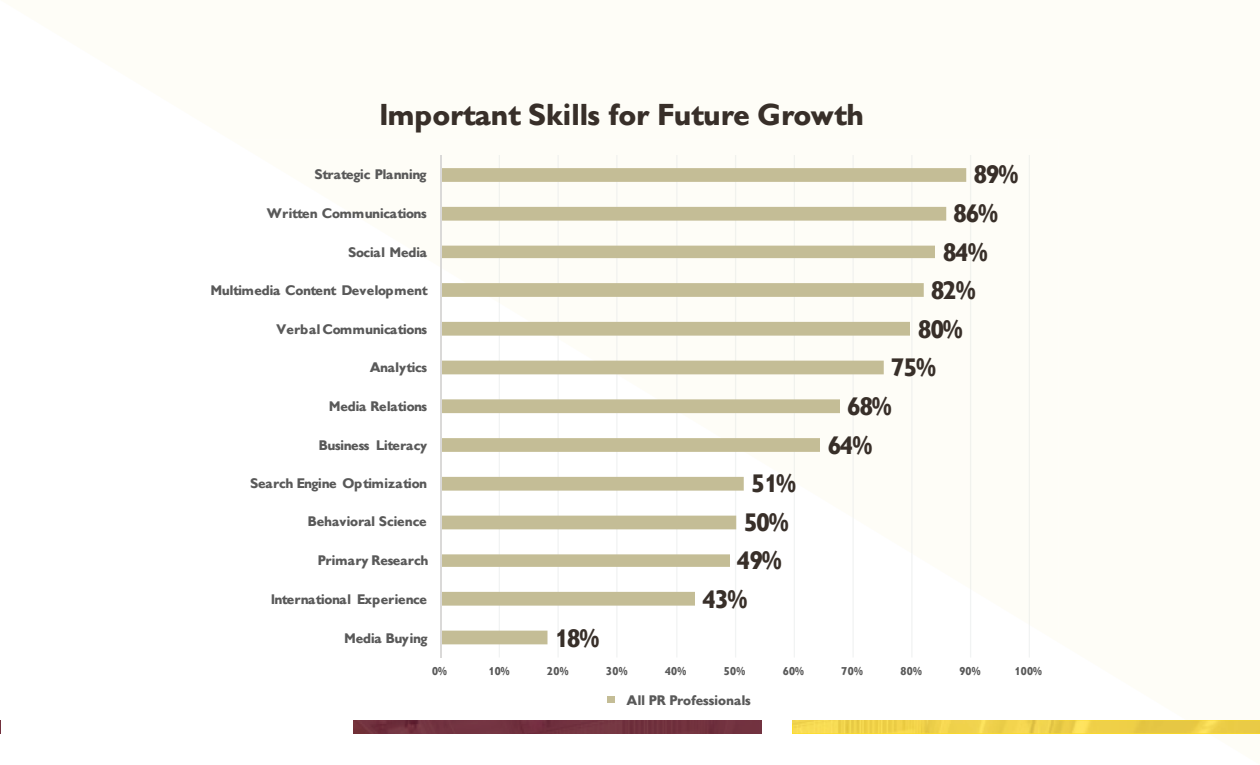
<style>
.page{position:relative;width:1260px;height:765px;background:#fff}
.page>*{position:absolute;margin:0;border:0;box-sizing:border-box;transform-origin:0 0}
.t1{font:700 30px "Gibson";color:#382f29}
.t2{font:700 25px "Gibson";letter-spacing:-.025em;color:#382f29}
.t3{font:700 13.75px "Gibson";letter-spacing:-.01em;color:#595959}
.t4{font:700 12.5px "Gibson";letter-spacing:-.015em;color:#382f29}
.t5{font:700 11.25px "Gibson";letter-spacing:.035em;color:#595959}
</style>
<div class="page">
<svg style="left:0;top:720px;width:1px;height:14px"></svg>
<div style="left:354px;top:723px;width:408px;height:11px;background:#72323f"></div>
<img style="left:793px;top:720px;width:467px;height:13px">
<svg style="left:354px;top:720px;width:408px;height:3px"></svg>
<img style="left:793px;top:720px;width:266px;height:3px">
<svg style="left:1029px;top:155px;width:1px;height:502px"></svg>
<svg style="left:970px;top:155px;width:1px;height:502px"></svg>
<svg style="left:911px;top:155px;width:1px;height:502px"></svg>
<svg style="left:853px;top:155px;width:1px;height:502px"></svg>
<svg style="left:794px;top:155px;width:1px;height:502px"></svg>
<svg style="left:735px;top:155px;width:1px;height:502px"></svg>
<svg style="left:676px;top:155px;width:1px;height:502px"></svg>
<svg style="left:616px;top:155px;width:2px;height:502px"></svg>
<svg style="left:558px;top:155px;width:1px;height:502px"></svg>
<svg style="left:499px;top:155px;width:1px;height:502px"></svg>
<svg style="left:441px;top:168px;width:525px;height:476px"></svg>
<hr style="left:440px;top:155px;width:1px;height:503px;background:#dad9d8">
<div style="left:608px;top:697px;width:7px;height:6px;background:#c4bd96"></div>
<h1 class="t1" style="left:380px;top:97px;width:486px">Important Skills for Future Growth</h1>
<p class="t3" style="left:315px;top:167px;width:113px">Strategic Planning</p>
<h2 class="t2" style="left:974px;top:160px;width:46px">89%</h2>
<p class="t3" style="left:268px;top:205px;width:161px">Written Communications</p>
<h2 class="t2" style="left:954px;top:199px;width:46px">86%</h2>
<p class="t3" style="left:349px;top:244px;width:80px">Social Media</p>
<h2 class="t2" style="left:944px;top:237px;width:46px">84%</h2>
<p class="t3" style="left:211px;top:283px;width:218px">Multimedia Content Development</p>
<h2 class="t2" style="left:932px;top:276px;width:46px">82%</h2>
<p class="t3" style="left:277px;top:321px;width:152px">Verbal Communications</p>
<h2 class="t2" style="left:919px;top:315px;width:46px">80%</h2>
<p class="t3" style="left:371px;top:360px;width:58px">Analytics</p>
<h2 class="t2" style="left:892px;top:353px;width:46px">75%</h2>
<p class="t3" style="left:330px;top:398px;width:99px">Media Relations</p>
<h2 class="t2" style="left:848px;top:392px;width:46px">68%</h2>
<p class="t3" style="left:319px;top:437px;width:110px">Business Literacy</p>
<h2 class="t2" style="left:828px;top:430px;width:46px">64%</h2>
<p class="t3" style="left:251px;top:475px;width:178px">Search Engine Optimization</p>
<h2 class="t2" style="left:752px;top:469px;width:46px">51%</h2>
<p class="t3" style="left:308px;top:513px;width:120px">Behavioral Science</p>
<p class="t3" style="left:321px;top:514px;width:57px">Behavior</p>
<h2 class="t2" style="left:745px;top:508px;width:46px">50%</h2>
<p class="t3" style="left:318px;top:553px;width:112px">Primary Research</p>
<h2 class="t2" style="left:738px;top:546px;width:46px">49%</h2>
<p class="t3" style="left:271px;top:591px;width:158px">International Experience</p>
<h2 class="t2" style="left:704px;top:585px;width:46px">43%</h2>
<p class="t3" style="left:345px;top:630px;width:84px">Media Buying</p>
<h2 class="t2" style="left:555px;top:623px;width:46px">18%</h2>
<p class="t5" style="left:432px;top:665px;width:17px">0%</p>
<p class="t5" style="left:489px;top:665px;width:23px">10%</p>
<p class="t5" style="left:548px;top:665px;width:23px">20%</p>
<p class="t5" style="left:606px;top:665px;width:23px">30%</p>
<p class="t5" style="left:665px;top:665px;width:23px">40%</p>
<p class="t5" style="left:724px;top:665px;width:23px">50%</p>
<p class="t5" style="left:783px;top:665px;width:23px">60%</p>
<p class="t5" style="left:842px;top:665px;width:23px">70%</p>
<p class="t5" style="left:901px;top:665px;width:23px">80%</p>
<p class="t5" style="left:960px;top:665px;width:23px">90%</p>
<p class="t5" style="left:1015px;top:665px;width:29px">100%</p>
<p class="t3" style="left:627px;top:692px;width:125px">All PR Professionals</p>
<p class="t4" style="left:617px;top:693px;width:42px">Series1</p>
</div>
